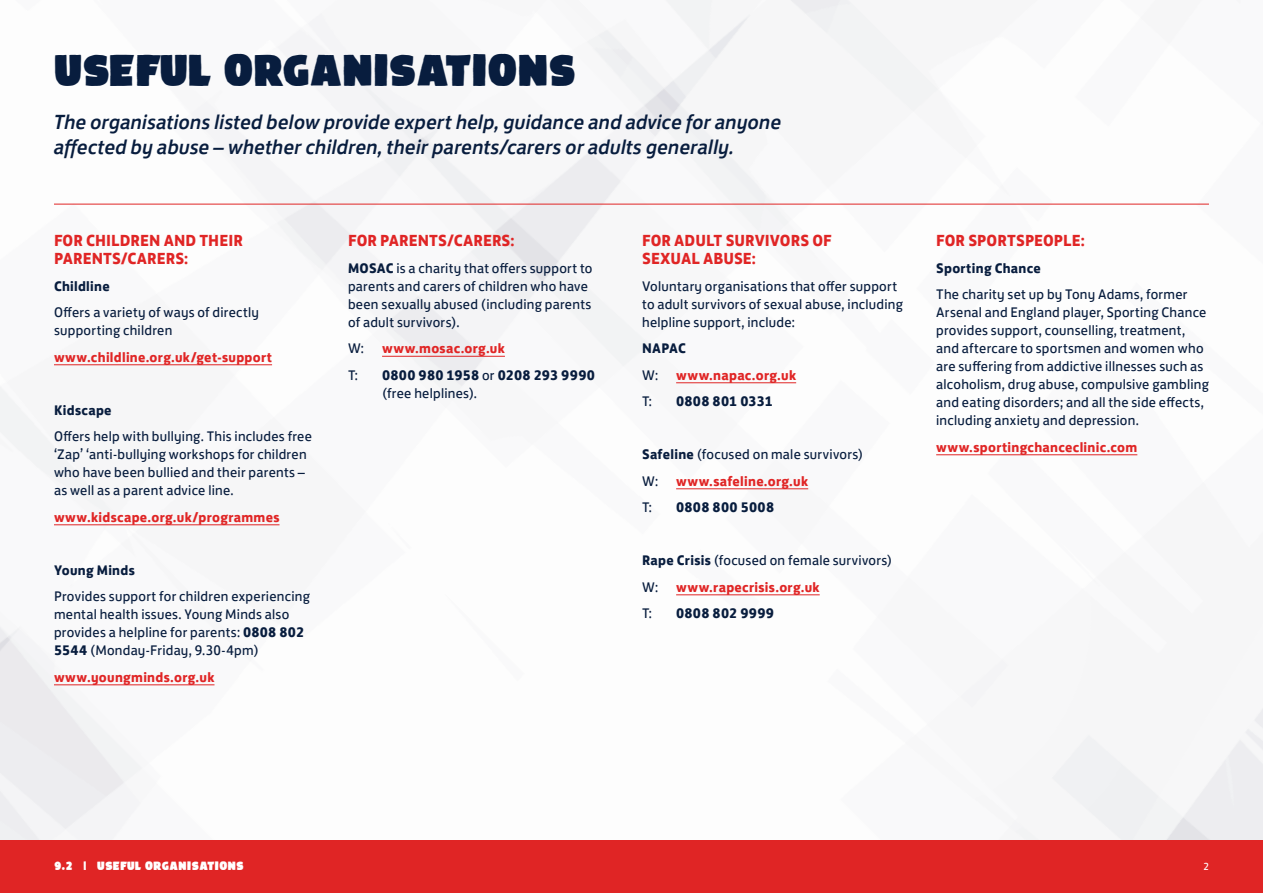
<style>
.page{position:relative;width:1263px;height:893px;background:#fff}
.page>*{position:absolute;margin:0;border:0;box-sizing:border-box;transform-origin:0 0}
.t1{font:39px "FA Brush";color:#081d3e}
.PULLQUOTE{font:italic 500 21px/25.5px "FS Jack";color:#081d3e}
.t2{font:700 16.5px/18px "FS Jack";letter-spacing:.005em;color:#e02525}
.BODY_COPY{font:14.25px/18px "FS Jack";letter-spacing:.02em;color:#081d3e}
.BODY_COPY-2{font:700 14.25px "FS Jack";letter-spacing:.02em;color:#e02525}
.BODY_COPY-3{font:700 14.25px/18px "FS Jack";letter-spacing:.02em;color:#081d3e}
.t3{font:10.5px "FA Brush";letter-spacing:.03em;color:#fff}
.t4{font:10.5px "FS Jack";color:#fff}
.s1{font-weight:700}
.s2{font-weight:400}
</style>
<div class="page">
<hr style="left:54px;top:364px;width:218px;height:1px;background:#e02525">
<hr style="left:54px;top:524px;width:225px;height:1px;background:#e02525">
<hr style="left:54px;top:684px;width:160px;height:1px;background:#e02525">
<hr style="left:382px;top:356px;width:123px;height:1px;background:#e02525">
<hr style="left:676px;top:382px;width:120px;height:1px;background:#e02525">
<hr style="left:676px;top:488px;width:132px;height:1px;background:#e02525">
<hr style="left:676px;top:594px;width:144px;height:1px;background:#e02525">
<hr style="left:936px;top:454px;width:201px;height:1px;background:#e02525">
<hr style="left:54px;top:204px;width:1155px;height:1px;background:#e02525">
<div style="left:0;top:840px;width:1263px;height:53px;background:#e02525"></div>
<h1 class="t1" style="left:54px;top:54px;width:524px">USEFUL ORGANISATIONS</h1>
<p class="PULLQUOTE" style="left:54px;top:107px;width:729px">The organisations listed below provide expert help, guidance and advice for anyone affected by abuse – whether children, their parents/carers or adults generally.</p>
<h3 class="t2" style="left:54px;top:230px;width:190px">FOR CHILDREN AND THEIR<br>PARENTS/CARERS:</h3>
<p class="BODY_COPY-3" style="left:54px;top:276px;width:57px">Childline</p>
<p class="BODY_COPY" style="left:54px;top:302px;width:206px">Offers a variety of ways of directly supporting children</p>
<p class="BODY_COPY-2" style="left:54px;top:345px;width:220px">www.childline.org.uk/get-support</p>
<p class="BODY_COPY-3" style="left:54px;top:400px;width:59px">Kidscape</p>
<p class="BODY_COPY" style="left:54px;top:426px;width:259px">Offers help with bullying. This includes free ‘Zap’ ‘anti-bullying workshops for children who have been bullied and their parents – as well as a parent advice line.</p>
<p class="BODY_COPY-2" style="left:54px;top:505px;width:227px">www.kidscape.org.uk/programmes</p>
<p class="BODY_COPY-3" style="left:54px;top:560px;width:82px">Young Minds</p>
<p class="BODY_COPY" style="left:54px;top:586px;width:257px">Provides support for children experiencing mental health issues. Young Minds also provides a helpline for parents: <span class="s1">0808 802<br>5544</span> (Monday-Friday, 9.30-4pm)</p>
<p class="BODY_COPY-2" style="left:54px;top:665px;width:162px">www.youngminds.org.uk</p>
<h3 class="t2" style="left:348px;top:230px;width:168px">FOR PARENTS/CARERS:</h3>
<p class="BODY_COPY" style="left:348px;top:258px;width:246px"><span class="s1">MOSAC</span> is a charity that offers support to parents and carers of children who have been sexually abused (including parents of adult survivors).</p>
<p class="BODY_COPY" style="left:348px;top:338px;width:18px">W:</p>
<p class="BODY_COPY-2" style="left:382px;top:336px;width:124px">www.mosac.org.uk</p>
<p class="BODY_COPY" style="left:348px;top:365px;width:11px">T:</p>
<p class="BODY_COPY-3" style="left:382px;top:365px;width:214px">0800 980 1958 <span class="s2">or</span> 0208 293 9990 <span class="s2">(free helplines).</span></p>
<h3 class="t2" style="left:642px;top:230px;width:191px">FOR ADULT SURVIVORS OF<br>SEXUAL ABUSE:</h3>
<p class="BODY_COPY" style="left:642px;top:276px;width:262px">Voluntary organisations that offer support to adult survivors of sexual abuse, including helpline support, include:</p>
<p class="BODY_COPY-3" style="left:642px;top:338px;width:45px">NAPAC</p>
<p class="BODY_COPY" style="left:642px;top:365px;width:18px">W:</p>
<p class="BODY_COPY-2" style="left:676px;top:363px;width:122px">www.napac.org.uk</p>
<p class="BODY_COPY" style="left:642px;top:391px;width:11px">T:</p>
<p class="BODY_COPY-3" style="left:676px;top:391px;width:98px">0808 801 0331</p>
<p class="BODY_COPY" style="left:642px;top:444px;width:223px"><span class="s1">Safeline</span> (focused on male survivors)</p>
<p class="BODY_COPY" style="left:642px;top:471px;width:18px">W:</p>
<p class="BODY_COPY-2" style="left:676px;top:469px;width:134px">www.safeline.org.uk</p>
<p class="BODY_COPY" style="left:642px;top:497px;width:11px">T:</p>
<p class="BODY_COPY-3" style="left:676px;top:497px;width:100px">0808 800 5008</p>
<p class="BODY_COPY" style="left:642px;top:550px;width:252px"><span class="s1">Rape Crisis</span> (focused on female survivors)</p>
<p class="BODY_COPY" style="left:642px;top:577px;width:18px">W:</p>
<p class="BODY_COPY-2" style="left:676px;top:575px;width:145px">www.rapecrisis.org.uk</p>
<p class="BODY_COPY" style="left:642px;top:603px;width:11px">T:</p>
<p class="BODY_COPY-3" style="left:676px;top:603px;width:99px">0808 802 9999</p>
<h3 class="t2" style="left:936px;top:230px;width:150px">FOR SPORTSPEOPLE:</h3>
<p class="BODY_COPY-3" style="left:936px;top:258px;width:106px">Sporting Chance</p>
<p class="BODY_COPY" style="left:936px;top:284px;width:274px">The charity set up by Tony Adams, former Arsenal and England player, Sporting Chance provides support, counselling, treatment, and aftercare to sportsmen and women who are suffering from addictive illnesses such as alcoholism, drug abuse, compulsive gambling and eating disorders; and all the side effects, including anxiety and depression.</p>
<p class="BODY_COPY-2" style="left:936px;top:435px;width:203px">www.sportingchanceclinic.com</p>
<p class="t3" style="left:54px;top:862px;width:191px">9.2 | USEFUL ORGANISATIONS</p>
<p class="t4" style="left:1203px;top:858px;width:7px">2</p>
</div>
